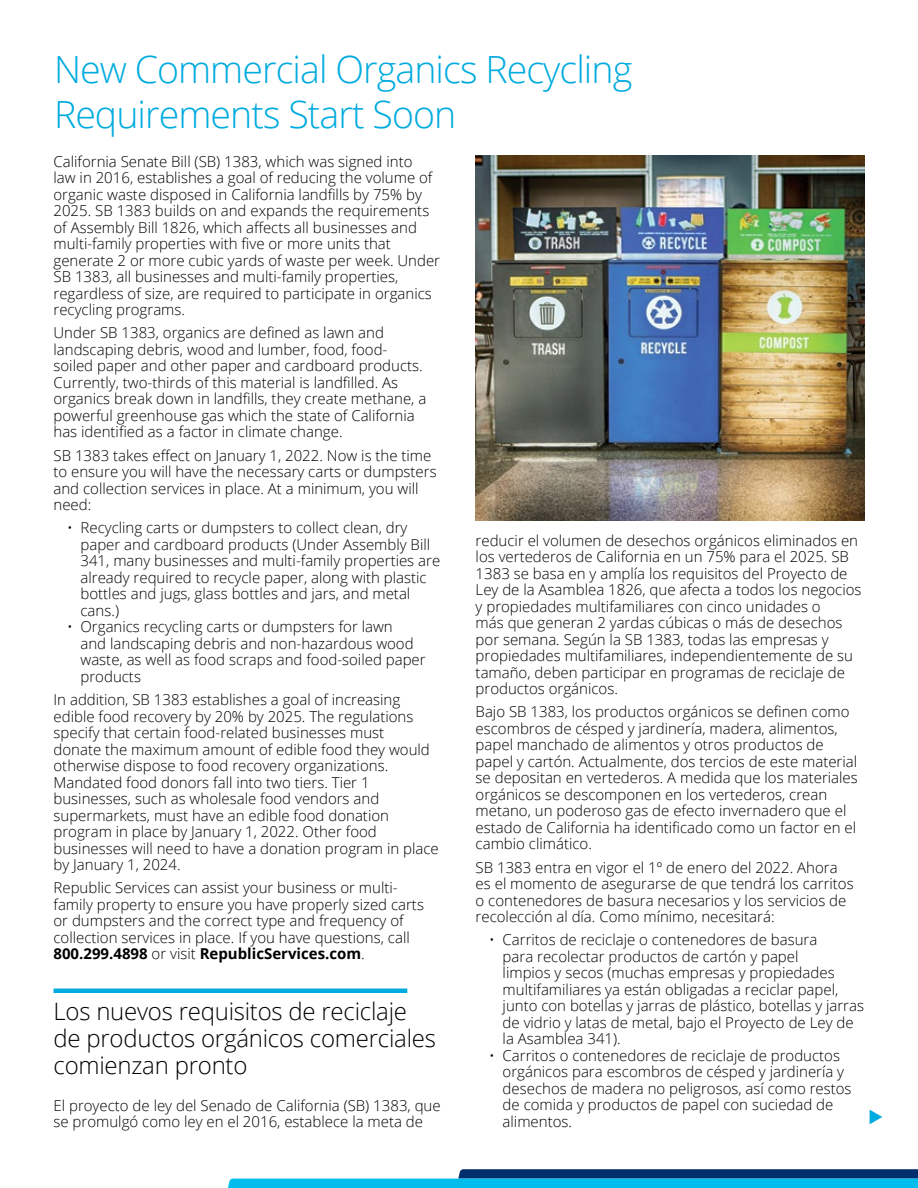
<style>
.page{position:relative;width:918px;height:1188px;background:#fff}
.page>*{position:absolute;margin:0;border:0;box-sizing:border-box;transform-origin:0 0}
.t1{font:300 37.5px/45px "Open Sans";letter-spacing:-.025em;color:#00abdf}
.t2{font:300 24px/27px "Open Sans";letter-spacing:-.01em;color:#000}
.t3{font:300 15px/16.5px "Open Sans";color:#000}
.s1{font-weight:700}
</style>
<div class="page">
<svg style="left:228px;top:1169px;width:690px;height:19px"></svg>
<hr style="left:54px;top:989px;width:353px;height:4px;background:#00abdf">
<img style="left:475px;top:155px;width:390px;height:366px">
<h1 class="t1" style="left:54px;top:46px;width:580px">New Commercial Organics Recycling<br>Requirements Start Soon</h1>
<p class="t3" style="left:54px;top:152px;width:388px">California Senate Bill (SB) 1383, which was signed into<br>law in 2016, establishes a goal of reducing the volume of organic waste disposed in California landfills by 75% by 2025. SB 1383 builds on and expands the requirements of Assembly Bill 1826, which affects all businesses and multi-family properties with five or more units that generate 2 or more cubic yards of waste per week. Under SB 1383, all businesses and multi-family properties, regardless of size, are required to participate in organics recycling programs.</p>
<p class="t3" style="left:54px;top:324px;width:374px">Under SB 1383, organics are defined as lawn and landscaping debris, wood and lumber, food, food&shy;soiled paper and other paper and cardboard products.<br>Currently, two-thirds of this material is landfilled. As organics break down in landfills, they create methane, a powerful greenhouse gas which the state of California has identified as a factor in climate change.</p>
<p class="t3" style="left:54px;top:446px;width:385px">SB 1383 takes effect on January 1, 2022. Now is the time to ensure you will have the necessary carts or dumpsters and collection services in place. At a minimum, you will need:</p>
<p class="t3" style="left:81px;top:519px;width:361px;text-indent:-14px">• Recycling carts or dumpsters to collect clean, dry paper and cardboard products (Under Assembly Bill 341, many businesses and multi-family properties are already required to recycle paper, along with plastic bottles and jugs, glass bottles and jars, and metal cans.)</p>
<p class="t3" style="left:81px;top:618px;width:347px;text-indent:-14px">• Organics recycling carts or dumpsters for lawn<br>and landscaping debris and non-hazardous wood waste, as well as food scraps and food-soiled paper products</p>
<p class="t3" style="left:54px;top:691px;width:387px">In addition, SB 1383 establishes a goal of increasing edible food recovery by 20% by 2025. The regulations specify that certain food-related businesses must<br>donate the maximum amount of edible food they would otherwise dispose to food recovery organizations.<br>Mandated food donors fall into two tiers. Tier 1 businesses, such as wholesale food vendors and supermarkets, must have an edible food donation program in place by January 1, 2022. Other food businesses will need to have a donation program in place by January 1, 2024.</p>
<p class="t3" style="left:54px;top:879px;width:372px">Republic Services can assist your business or multi&shy;family property to ensure you have properly sized carts or dumpsters and the correct type and frequency of collection services in place. If you have questions, call <span class="s1">800.299.4898</span> or visit <span class="s1">RepublicServices.com</span>.</p>
<h2 class="t2" style="left:54px;top:997px;width:384px">Los nuevos requisitos de reciclaje de productos orgánicos comerciales comienzan pronto</h2>
<p class="t3" style="left:54px;top:1097px;width:389px">El proyecto de ley del Senado de California (SB) 1383, que se promulgó como ley en el 2016, establece la meta de</p>
<p class="t3" style="left:476px;top:531px;width:387px">reducir el volumen de desechos orgánicos eliminados en los vertederos de California en un 75% para el 2025. SB 1383 se basa en y amplía los requisitos del Proyecto de Ley de la Asamblea 1826, que afecta a todos los negocios y propiedades multifamiliares con cinco unidades o<br>más que generan 2 yardas cúbicas o más de desechos por semana. Según la SB 1383, todas las empresas y propiedades multifamiliares, independientemente de su tamaño, deben participar en programas de reciclaje de productos orgánicos.</p>
<p class="t3" style="left:476px;top:703px;width:384px">Bajo SB 1383, los productos orgánicos se definen como escombros de césped y jardinería, madera, alimentos, papel manchado de alimentos y otros productos de papel y cartón. Actualmente, dos tercios de este material se depositan en vertederos. A medida que los materiales orgánicos se descomponen en los vertederos, crean metano, un poderoso gas de efecto invernadero que el estado de California ha identificado como un factor en el cambio climático.</p>
<p class="t3" style="left:476px;top:858px;width:380px">SB 1383 entra en vigor el 1º de enero del 2022. Ahora es el momento de asegurarse de que tendrá los carritos o contenedores de basura necesarios y los servicios de recolección al día. Como mínimo, necesitará:</p>
<p class="t3" style="left:503px;top:931px;width:363px;text-indent:-14px">• Carritos de reciclaje o contenedores de basura<br>para recolectar productos de cartón y papel<br>limpios y secos (muchas empresas y propiedades multifamiliares ya están obligadas a reciclar papel, junto con botellas y jarras de plástico, botellas y jarras de vidrio y latas de metal, bajo el Proyecto de Ley de la Asamblea 341).</p>
<p class="t3" style="left:503px;top:1047px;width:350px;text-indent:-14px">• Carritos o contenedores de reciclaje de productos orgánicos para escombros de césped y jardinería y desechos de madera no peligrosos, así como restos de comida y productos de papel con suciedad de alimentos.</p>
</div>
